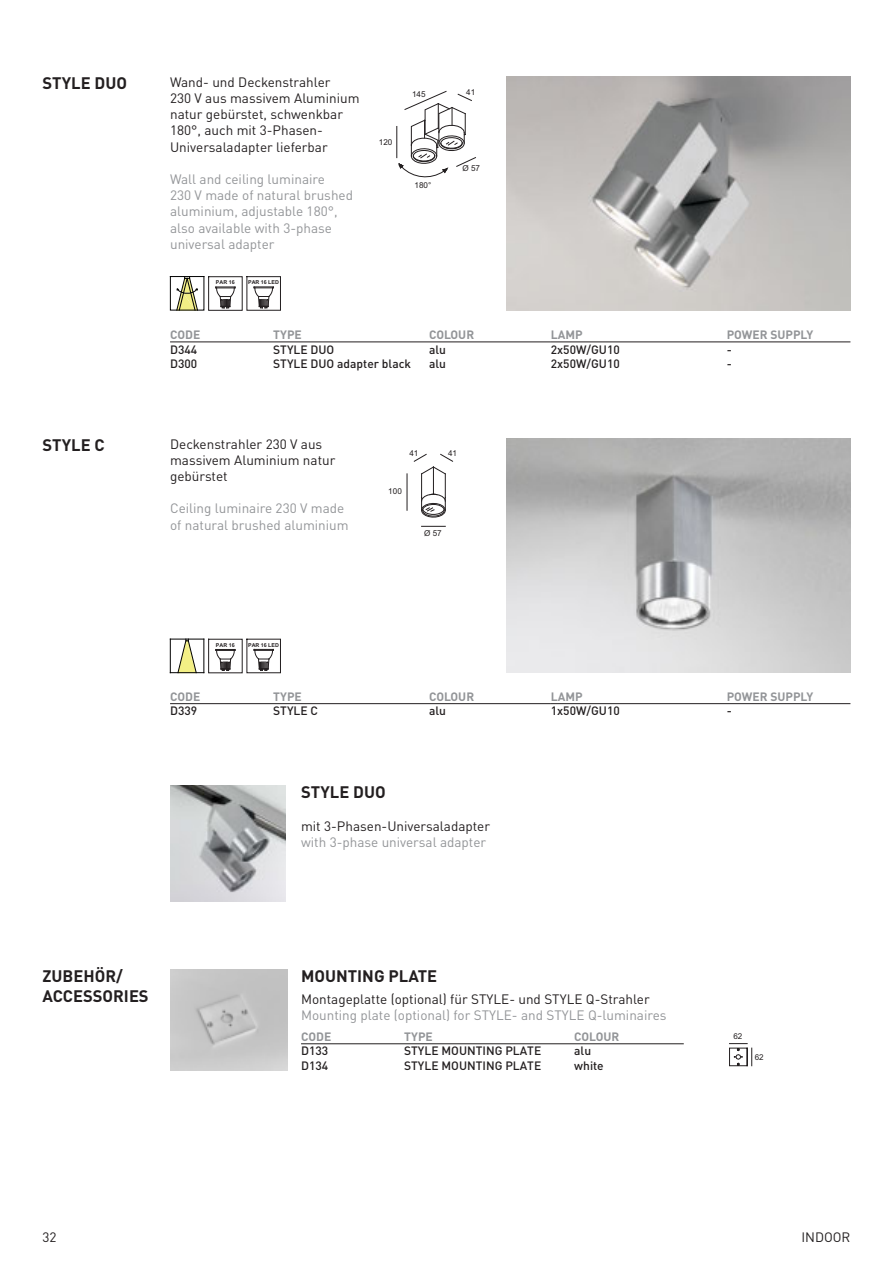
<style>
.page{position:relative;width:893px;height:1263px;background:#fff}
.page>*{position:absolute;margin:0;border:0;box-sizing:border-box;transform-origin:0 0}
.t1{font:700 16.5px/19.8px "DINOT";color:#231f20}
.t2{font:13.5px/16.2px "DINOT";color:#231f20}
.t3{font:13.5px/16.2px "DINOT";color:#939598}
.t4{font:500 12px "DINOT";color:#231f20}
.t5{font:700 12px "DINOT";color:#939598}
.t6{font:8.1px "Arial";color:#231f20}
.t7{font:700 5.4px "Arial";color:#231f20}
</style>
<div class="page">
<img style="left:170px;top:785px;width:116px;height:117px">
<img style="left:506px;top:438px;width:344px;height:234px">
<hr style="left:170px;top:672px;width:34px;height:1px;background:#000">
<hr style="left:170px;top:639px;width:34px;height:1px;background:#000">
<hr style="left:170px;top:639px;width:1px;height:34px;background:#000">
<hr style="left:204px;top:639px;width:1px;height:34px;background:#000">
<svg style="left:177px;top:639px;width:20px;height:34px"></svg>
<svg style="left:215px;top:649px;width:20px;height:22px"></svg>
<div style="left:247px;top:639px;width:34px;height:34px;border:1px solid #231f20"></div>
<svg style="left:253px;top:649px;width:21px;height:22px"></svg>
<hr style="left:170px;top:703px;width:381px;height:1px;background:#231f20">
<hr style="left:551px;top:703px;width:299px;height:1px;background:#231f20">
<hr style="left:407px;top:474px;width:1px;height:36px;background:#231f20">
<svg style="left:414px;top:454px;width:39px;height:64px"></svg>
<svg style="left:422px;top:526px;width:23px;height:1px"></svg>
<img style="left:506px;top:77px;width:344px;height:233px">
<div style="left:208px;top:276px;width:34px;height:35px;border:1px solid #231f20"></div>
<svg style="left:215px;top:286px;width:20px;height:22px"></svg>
<div style="left:247px;top:276px;width:34px;height:34px;border:1px solid #231f20"></div>
<svg style="left:253px;top:286px;width:21px;height:22px"></svg>
<div style="left:170px;top:276px;width:34px;height:34px;border:1px solid #000"></div>
<svg style="left:176px;top:276px;width:22px;height:35px"></svg>
<hr style="left:170px;top:342px;width:381px;height:1px;background:#231f20">
<hr style="left:551px;top:342px;width:299px;height:1px;background:#231f20">
<hr style="left:397px;top:126px;width:1px;height:32px;background:#231f20">
<svg style="left:398px;top:91px;width:78px;height:87px"></svg>
<img style="left:170px;top:970px;width:117px;height:100px">
<hr style="left:301px;top:1043px;width:383px;height:1px;background:#231f20">
<svg style="left:729px;top:1043px;width:23px;height:23px"></svg>
<p class="t1" style="left:43px;top:73px;width:86px">STYLE DUO</p>
<p class="t2" style="left:170px;top:74px;width:191px">Wand- und Deckenstrahler<br>230 V aus massivem Aluminium natur gebürstet, schwenkbar<br>180°, auch mit 3-Phasen-<br>Universaladapter lieferbar</p>
<p class="t3" style="left:170px;top:171px;width:184px">Wall and ceiling luminaire<br>230 V made of natural brushed aluminium, adjustable 180°, also available with 3-phase universal adapter</p>
<p class="t7" style="left:216px;top:279px;width:20px">PAR 16</p>
<p class="t7" style="left:248px;top:279px;width:32px">PAR 16 LED</p>
<p class="t6" style="left:379px;top:137px;width:15px">120</p>
<p class="t6" style="left:412px;top:89px;width:15px">145</p>
<p class="t6" style="left:466px;top:86px;width:11px">41</p>
<p class="t6" style="left:415px;top:179px;width:18px">180°</p>
<p class="t6" style="left:462px;top:163px;width:19px">Ø 57</p>
<p class="t5" style="left:170px;top:327px;width:32px">CODE</p>
<p class="t5" style="left:273px;top:327px;width:30px">TYPE</p>
<p class="t5" style="left:429px;top:327px;width:47px">COLOUR</p>
<p class="t5" style="left:551px;top:327px;width:33px">LAMP</p>
<p class="t5" style="left:727px;top:327px;width:88px">POWER SUPPLY</p>
<p class="t4" style="left:170px;top:341px;width:29px">D344</p>
<p class="t4" style="left:273px;top:341px;width:63px">STYLE DUO</p>
<p class="t4" style="left:429px;top:341px;width:18px">alu</p>
<p class="t4" style="left:551px;top:341px;width:70px">2x50W/GU10</p>
<p class="t4" style="left:727px;top:341px;width:7px">-</p>
<p class="t4" style="left:170px;top:356px;width:29px">D300</p>
<p class="t4" style="left:273px;top:356px;width:139px">STYLE DUO adapter black</p>
<p class="t4" style="left:429px;top:356px;width:18px">alu</p>
<p class="t4" style="left:551px;top:356px;width:70px">2x50W/GU10</p>
<p class="t4" style="left:727px;top:356px;width:7px">-</p>
<p class="t1" style="left:43px;top:435px;width:64px">STYLE C</p>
<p class="t2" style="left:170px;top:435px;width:167px">Deckenstrahler 230 V aus massivem Aluminium natur gebürstet</p>
<p class="t3" style="left:170px;top:500px;width:180px">Ceiling luminaire 230 V made of natural brushed aluminium</p>
<p class="t6" style="left:409px;top:448px;width:11px">41</p>
<p class="t6" style="left:448px;top:448px;width:11px">41</p>
<p class="t6" style="left:388px;top:486px;width:15px">100</p>
<p class="t6" style="left:424px;top:528px;width:19px">Ø 57</p>
<p class="t7" style="left:216px;top:641px;width:20px">PAR 16</p>
<p class="t7" style="left:248px;top:641px;width:32px">PAR 16 LED</p>
<p class="t5" style="left:170px;top:689px;width:32px">CODE</p>
<p class="t5" style="left:273px;top:689px;width:30px">TYPE</p>
<p class="t5" style="left:429px;top:689px;width:47px">COLOUR</p>
<p class="t5" style="left:551px;top:689px;width:33px">LAMP</p>
<p class="t5" style="left:727px;top:689px;width:88px">POWER SUPPLY</p>
<p class="t4" style="left:170px;top:703px;width:29px">D339</p>
<p class="t4" style="left:273px;top:703px;width:46px">STYLE C</p>
<p class="t4" style="left:429px;top:703px;width:18px">alu</p>
<p class="t4" style="left:551px;top:703px;width:70px">1x50W/GU10</p>
<p class="t4" style="left:727px;top:703px;width:7px">-</p>
<p class="t1" style="left:301px;top:782px;width:86px">STYLE DUO</p>
<p class="t2" style="left:301px;top:817px;width:191px">mit 3-Phasen-Universaladapter</p>
<p class="t3" style="left:301px;top:833px;width:187px">with 3-phase universal adapter</p>
<p class="t1" style="left:43px;top:966px;width:108px">ZUBEHÖR/<br>ACCESSORIES</p>
<p class="t1" style="left:301px;top:966px;width:138px">MOUNTING PLATE</p>
<p class="t2" style="left:301px;top:991px;width:350px">Montageplatte (optional) für STYLE- und STYLE Q-Strahler</p>
<p class="t3" style="left:301px;top:1007px;width:367px">Mounting plate (optional) for STYLE- and STYLE Q-luminaires</p>
<p class="t5" style="left:301px;top:1029px;width:32px">CODE</p>
<p class="t5" style="left:404px;top:1029px;width:30px">TYPE</p>
<p class="t5" style="left:574px;top:1029px;width:47px">COLOUR</p>
<p class="t4" style="left:301px;top:1043px;width:29px">D133</p>
<p class="t4" style="left:404px;top:1043px;width:139px">STYLE MOUNTING PLATE</p>
<p class="t4" style="left:574px;top:1043px;width:18px">alu</p>
<p class="t4" style="left:301px;top:1057px;width:29px">D134</p>
<p class="t4" style="left:404px;top:1057px;width:139px">STYLE MOUNTING PLATE</p>
<p class="t4" style="left:574px;top:1057px;width:31px">white</p>
<p class="t6" style="left:733px;top:1031px;width:10px">62</p>
<p class="t6" style="left:755px;top:1052px;width:10px">62</p>
<p class="t2" style="left:43px;top:1228px;width:16px">32</p>
<p class="t2" style="left:801px;top:1228px;width:51px">INDOOR</p>
</div>
